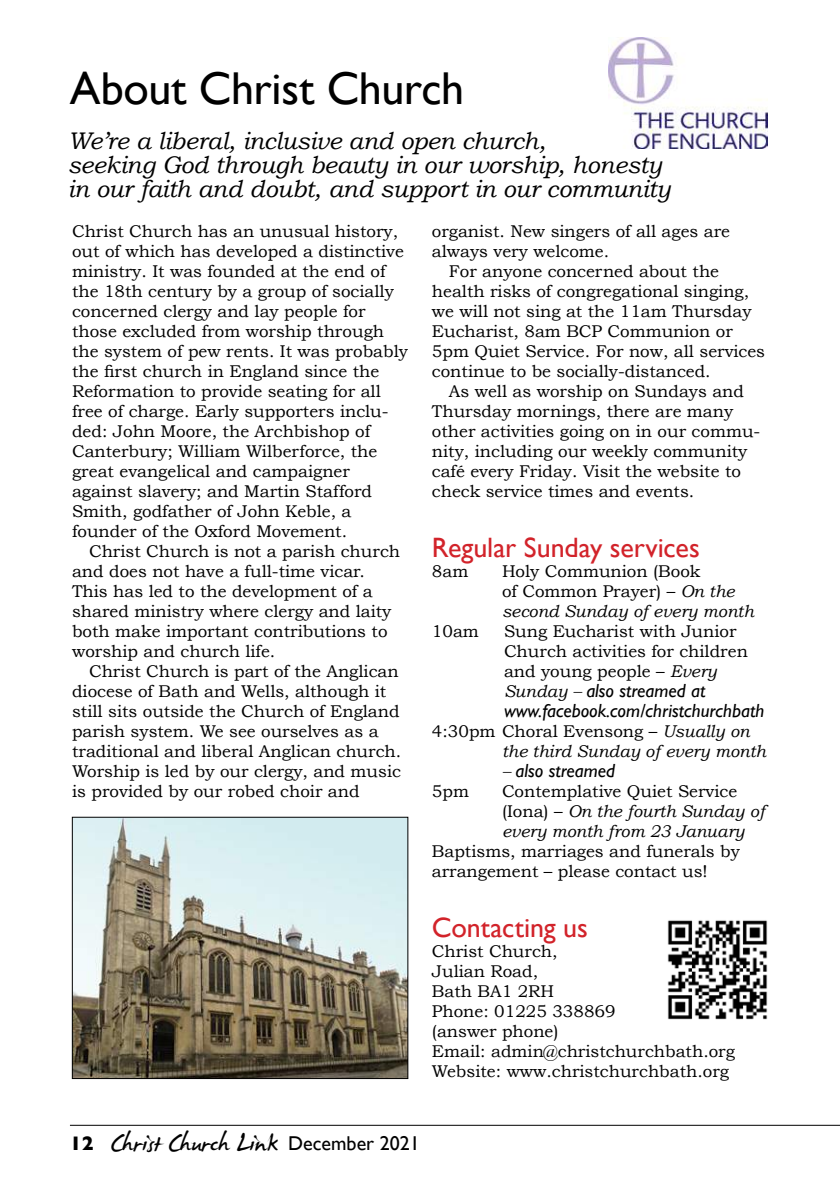
<style>
.page{position:relative;width:840px;height:1191px;background:#fff}
.page>*{position:absolute;margin:0;border:0;box-sizing:border-box;transform-origin:0 0}
.t1{font:46px "Gill Sans";letter-spacing:-.01em;color:#000}
.t2{font:40px "James Fajardo";color:#000}
.t3{font:28px "Gill Sans";letter-spacing:-.005em;color:#d2232a}
.t4{font:italic 24px/24px "Bookman Old Style";letter-spacing:-.01em;color:#000}
.t5{font:italic 19px/20px "Gill Sans";color:#000}
.t6{font:17px/20px "Bookman Old Style";color:#000}
.t7{font:italic 17px/20px "Bookman Old Style";color:#000}
.s1{font-style:italic}
.s2{font-family:"Bookman Old Style";font-size:17px}
.s3{font-style:normal}
</style>
<div class="page">
<hr style="left:70px;top:1124px;width:769px;height:1px;background:#000">
<img style="left:74px;top:819px;width:332px;height:257px">
<div style="left:72px;top:817px;width:336px;height:261px;border:1px solid #000"></div>
<img style="left:667px;top:920px;width:101px;height:100px">
<img style="left:608px;top:38px;width:159px;height:110px">
<h1 class="t1" style="left:70px;top:61px;width:395px">About Christ Church</h1>
<h3 class="t4" style="left:68px;top:129px;width:604px">We’re a liberal, inclusive and open church,<br>seeking God through beauty in our worship, honesty in our faith and doubt, and support in our community</h3>
<p class="t6" style="left:72px;top:221px;width:337px">Christ Church has an unusual history, out of which has developed a distinctive ministry. It was founded at the end of the 18th century by a group of socially concerned clergy and lay people for those excluded from worship through the system of pew rents. It was probably the first church in England since the Reformation to provide seating for all free of charge. Early supporters inclu&shy;ded: John Moore, the Archbishop of Canterbury; William Wilberforce, the great evangelical and campaigner against slavery; and Martin Stafford Smith, godfather of John Keble, a founder of the Oxford Movement.</p>
<p class="t6" style="left:72px;top:541px;width:329px;text-indent:17px">Christ Church is not a parish church and does not have a full-time vicar.<br>This has led to the development of a shared ministry where clergy and laity both make important contributions to worship and church life.</p>
<p class="t6" style="left:72px;top:661px;width:330px;text-indent:17px">Christ Church is part of the Anglican diocese of Bath and Wells, although it still sits outside the Church of England parish system. We see ourselves as a traditional and liberal Anglican church.<br>Worship is led by our clergy, and music is provided by our robed choir and</p>
<p class="t6" style="left:431px;top:221px;width:299px">organist. New singers of all ages are always very welcome.</p>
<p class="t6" style="left:431px;top:261px;width:334px;text-indent:17px">For anyone concerned about the health risks of congregational singing, we will not sing at the 11am Thursday Eucharist, 8am BCP Communion or 5pm Quiet Service. For now, all services continue to be socially-distanced.</p>
<p class="t6" style="left:431px;top:381px;width:330px;text-indent:17px">As well as worship on Sundays and Thursday mornings, there are many other activities going on in our commu&shy;nity, including our weekly community café every Friday. Visit the website to check service times and events.</p>
<h3 class="t3" style="left:431px;top:531px;width:269px">Regular Sunday services</h3>
<p class="t6" style="left:431px;top:561px;width:38px">8am</p>
<p class="t6" style="left:501px;top:561px;width:253px">Holy Communion (Book<br>of Common Prayer) – <span class="s1">On the second Sunday of every month</span></p>
<p class="t6" style="left:431px;top:621px;width:48px">10am</p>
<p class="t6" style="left:503px;top:621px;width:245px">Sung Eucharist with Junior<br>Church activities for children and young people – <span class="s1">Every</span></p>
<p class="t5" style="left:503px;top:680px;width:262px"><span class="s2">Sunday –</span> also streamed at www.facebook.com/christchurchbath</p>
<p class="t7" style="left:501px;top:721px;width:265px;text-indent:-70px"><span class="s3">4:30pm Choral Evensong –</span> Usually on the third Sunday of every month</p>
<p class="t5" style="left:501px;top:760px;width:114px"><span class="s2">–</span> also streamed</p>
<p class="t6" style="left:431px;top:781px;width:39px">5pm</p>
<p class="t7" style="left:501px;top:781px;width:264px"><span class="s3">Contemplative Quiet Service (Iona) –</span> On the fourth Sunday of every month from 23 January</p>
<p class="t6" style="left:431px;top:841px;width:309px">Baptisms, marriages and funerals by arrangement – please contact us!</p>
<h3 class="t3" style="left:431px;top:911px;width:157px">Contacting us</h3>
<p class="t6" style="left:431px;top:941px;width:304px">Christ Church,<br>Julian Road,<br>Bath BA1 2RH<br>Phone: 01225 338869<br>(answer phone)<br>Email: admin@christchurchbath.org<br>Website: www.christchurchbath.org</p>
<h2 class="t2" style="left:70px;top:1123px;width:351px"><sup>12</sup> Christ Church Link <sup>December</sup> <sup>2021</sup></h2>
</div>
